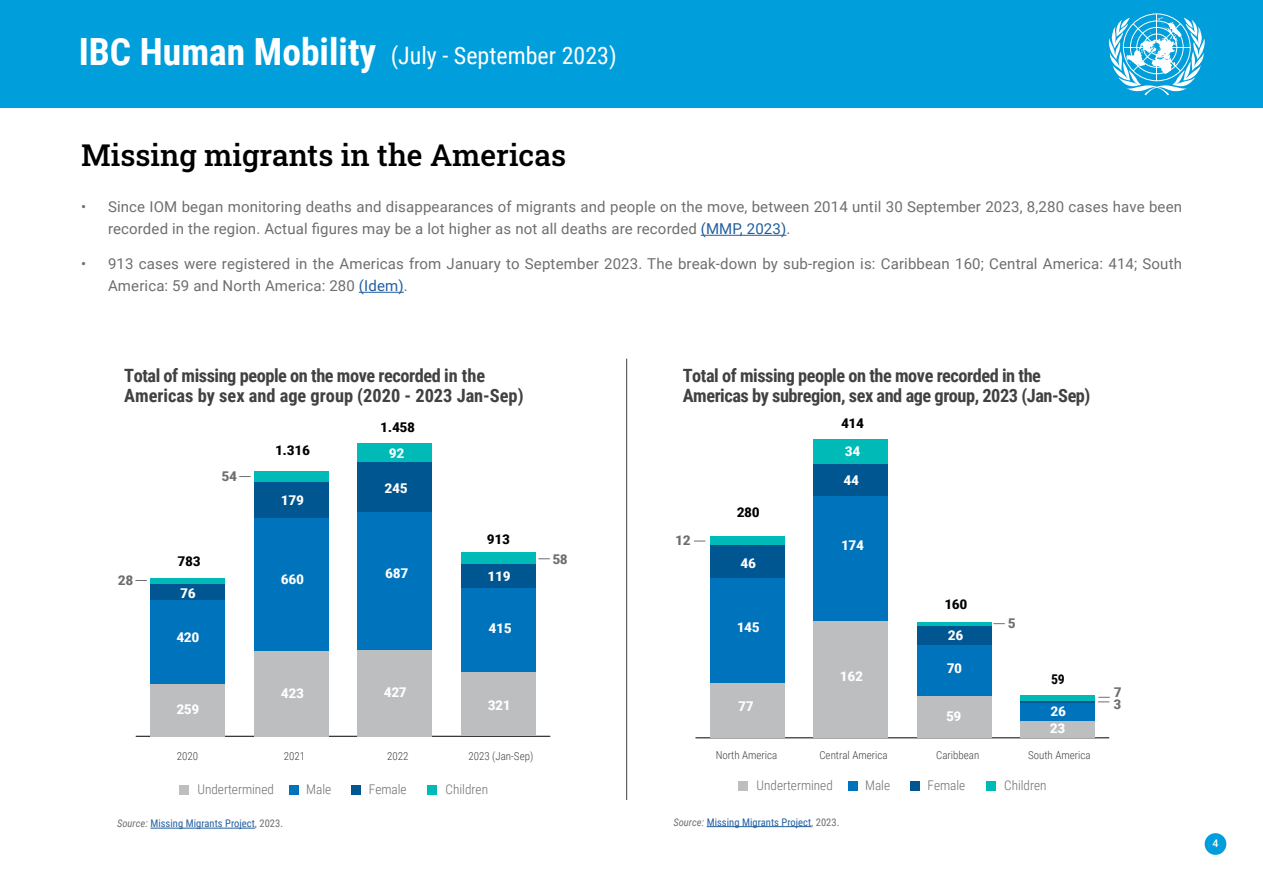
<style>
.page{position:relative;width:1263px;height:893px;background:#fff}
.page>*{position:absolute;margin:0;border:0;box-sizing:border-box;transform-origin:0 0}
.t1{font:700 37.5px "Roboto Condensed";color:#fff}
.t2{font:500 30px "Roboto Slab";color:#000}
.t3{font:24px "Roboto Condensed";color:#fff}
.t4{font:700 18.3px/20.2px "Roboto Condensed";letter-spacing:-.025em;color:#414042}
.t5{font:700 18.3px/20.2px "Roboto Condensed";color:#414042}
.t6{font:15px/22.5px "Roboto";letter-spacing:.01em;color:#6d6e71}
.t7{font:700 13.5px "Roboto Condensed";letter-spacing:-.025em;color:#fff;scale:1.18 1}
.t8{font:700 13.5px "Roboto Condensed";letter-spacing:-.025em;color:#000;scale:1.18 1}
.t9{font:700 13.5px "Roboto Condensed";color:#6d6e71;scale:1.18 1}
.t10{font:300 13.35px "Roboto Condensed";color:#6d6e71}
.t11{font:700 13.35px "Roboto Condensed";letter-spacing:-.025em;color:#fff;scale:1.18 1}
.t12{font:700 13.35px "Roboto Condensed";letter-spacing:-.025em;color:#000;scale:1.18 1}
.t13{font:700 13.35px "Roboto Condensed";color:#6d6e71;scale:1.18 1}
.t14{font:700 13.35px "Roboto Condensed";letter-spacing:-.025em;color:#000}
.t15{font:300 13.2px "Roboto Condensed";color:#6d6e71}
.t16{font:300 10.95px "Roboto Condensed";color:#414042}
.t17{font:10.5px "Roboto Condensed";letter-spacing:.005em;color:#215e9e}
.t18{font:500 10.5px "Roboto";color:#fff}
.s1{color:#215e9e}
.s2{font-style:italic;color:#6d6e71}
.s3{color:#6d6e71}
</style>
<div class="page">
<div style="left:0;top:0;width:1263px;height:107px;background:#009edb"></div>
<svg style="left:1109px;top:13px;width:96px;height:82px"></svg>
<div style="left:1205px;top:833px;width:21px;height:22px;background:#009edb;border-radius:50%"></div>
<hr style="left:701px;top:235px;width:85px;height:1px;background:#215e9e">
<hr style="left:359px;top:292px;width:45px;height:1px;background:#215e9e">
<div style="left:289px;top:785px;width:10px;height:10px;background:#0073bd"></div>
<div style="left:351px;top:785px;width:10px;height:10px;background:#005691"></div>
<div style="left:427px;top:785px;width:10px;height:10px;background:#00bab7"></div>
<div style="left:179px;top:785px;width:10px;height:10px;background:#bcbec0"></div>
<svg style="left:135px;top:580px;width:12px;height:1px"></svg>
<svg style="left:239px;top:476px;width:12px;height:1px"></svg>
<hr style="left:136px;top:736px;width:414px;height:1px;background:#000">
<div style="left:461px;top:671px;width:75px;height:65px;background:#bcbec0"></div>
<div style="left:357px;top:650px;width:75px;height:86px;background:#bcbec0"></div>
<div style="left:254px;top:651px;width:74px;height:85px;background:#bcbec0"></div>
<div style="left:150px;top:684px;width:75px;height:52px;background:#bcbec0"></div>
<div style="left:461px;top:588px;width:75px;height:83px;background:#0073bd"></div>
<div style="left:357px;top:511px;width:75px;height:139px;background:#0073bd"></div>
<div style="left:254px;top:518px;width:74px;height:133px;background:#0073bd"></div>
<div style="left:150px;top:599px;width:75px;height:85px;background:#0073bd"></div>
<div style="left:461px;top:564px;width:75px;height:24px;background:#005691"></div>
<div style="left:357px;top:462px;width:75px;height:49px;background:#005691"></div>
<div style="left:254px;top:482px;width:74px;height:36px;background:#005691"></div>
<div style="left:150px;top:584px;width:75px;height:15px;background:#005691"></div>
<div style="left:461px;top:552px;width:75px;height:12px;background:#00bab7"></div>
<div style="left:357px;top:443px;width:75px;height:19px;background:#00bab7"></div>
<div style="left:254px;top:471px;width:74px;height:11px;background:#00bab7"></div>
<div style="left:150px;top:578px;width:75px;height:6px;background:#00bab7"></div>
<svg style="left:538px;top:558px;width:12px;height:1px"></svg>
<hr style="left:695px;top:738px;width:414px;height:1px;background:#000">
<div style="left:1020px;top:721px;width:75px;height:17px;background:#bcbec0"></div>
<div style="left:917px;top:695px;width:74px;height:43px;background:#bcbec0"></div>
<div style="left:813px;top:621px;width:75px;height:117px;background:#bcbec0"></div>
<div style="left:710px;top:682px;width:74px;height:56px;background:#bcbec0"></div>
<div style="left:1020px;top:702px;width:75px;height:19px;background:#0073bd"></div>
<div style="left:917px;top:645px;width:74px;height:50px;background:#0073bd"></div>
<div style="left:813px;top:496px;width:75px;height:125px;background:#0073bd"></div>
<div style="left:710px;top:578px;width:74px;height:104px;background:#0073bd"></div>
<hr style="left:1020px;top:700px;width:75px;height:2px;background:#005691">
<div style="left:917px;top:626px;width:74px;height:19px;background:#005691"></div>
<div style="left:813px;top:464px;width:75px;height:32px;background:#005691"></div>
<div style="left:710px;top:545px;width:74px;height:33px;background:#005691"></div>
<div style="left:1020px;top:695px;width:75px;height:5px;background:#00bab7"></div>
<hr style="left:917px;top:622px;width:74px;height:4px;background:#00bab7">
<div style="left:813px;top:439px;width:75px;height:25px;background:#00bab7"></div>
<div style="left:710px;top:536px;width:74px;height:9px;background:#00bab7"></div>
<div style="left:848px;top:781px;width:9px;height:10px;background:#0073bd"></div>
<div style="left:910px;top:781px;width:10px;height:10px;background:#005691"></div>
<div style="left:986px;top:781px;width:10px;height:10px;background:#00bab7"></div>
<div style="left:738px;top:781px;width:10px;height:10px;background:#bcbec0"></div>
<svg style="left:993px;top:623px;width:12px;height:1px"></svg>
<svg style="left:1098px;top:697px;width:12px;height:6px"></svg>
<hr style="left:150px;top:828px;width:105px;height:1px;background:#215e9e">
<hr style="left:707px;top:826px;width:104px;height:1px;background:#215e9e">
<hr style="left:626px;top:359px;width:1px;height:441px;background:#414042">
<h1 class="t1" style="left:79px;top:26px;width:299px">IBC Human Mobility</h1>
<h3 class="t3" style="left:391px;top:39px;width:228px">(July - September 2023)</h3>
<h2 class="t2" style="left:81px;top:135px;width:487px">Missing migrants in the Americas</h2>
<p class="t6" style="left:108px;top:195px;width:1075px;text-indent:-27px">• Since IOM began monitoring deaths and disappearances of migrants and people on the move, between 2014 until 30 September 2023, 8,280 cases have been recorded in the region. Actual figures may be a lot higher as not all deaths are recorded <span class="s1">(MMP, 2023)</span>.</p>
<p class="t6" style="left:108px;top:252px;width:1075px;text-indent:-27px">• 913 cases were registered in the Americas from January to September 2023. The break-down by sub-region is: Caribbean 160; Central America: 414; South<br>America: 59 and North America: 280 <span class="s1">(Idem)</span>.</p>
<p class="t5" style="left:124px;top:364px;width:401px">Total of missing people on the move recorded in the<br>Americas by sex and age group (2020 - 2023 Jan-Sep)</p>
<p class="t9" style="left:118px;top:571px;width:15px">28</p>
<p class="t9" style="left:222px;top:467px;width:15px">54</p>
<p class="t8" style="left:178px;top:552px;width:21px">783</p>
<p class="t7" style="left:180px;top:583px;width:15px">76</p>
<p class="t7" style="left:176px;top:628px;width:21px">420</p>
<p class="t7" style="left:176px;top:700px;width:21px">259</p>
<p class="t8" style="left:275px;top:441px;width:31px">1.316</p>
<p class="t7" style="left:281px;top:491px;width:21px">179</p>
<p class="t7" style="left:281px;top:569px;width:21px">660</p>
<p class="t8" style="left:380px;top:418px;width:31px">1.458</p>
<p class="t7" style="left:389px;top:444px;width:15px">92</p>
<p class="t7" style="left:385px;top:479px;width:21px">245</p>
<p class="t8" style="left:487px;top:530px;width:21px">913</p>
<p class="t7" style="left:385px;top:563px;width:21px">687</p>
<p class="t7" style="left:487px;top:566px;width:21px">119</p>
<p class="t7" style="left:489px;top:619px;width:21px">415</p>
<p class="t7" style="left:281px;top:683px;width:21px">423</p>
<p class="t7" style="left:384px;top:683px;width:21px">427</p>
<p class="t7" style="left:488px;top:696px;width:21px">321</p>
<p class="t16" style="left:177px;top:749px;width:23px">2020</p>
<p class="t16" style="left:284px;top:749px;width:23px">2021</p>
<p class="t16" style="left:387px;top:749px;width:23px">2022</p>
<p class="t16" style="left:468px;top:749px;width:66px">2023 (Jan-Sep)</p>
<p class="t10" style="left:198px;top:780px;width:78px">Undertermined</p>
<p class="t10" style="left:306px;top:780px;width:27px">Male</p>
<p class="t10" style="left:369px;top:780px;width:39px">Female</p>
<p class="t10" style="left:446px;top:780px;width:44px">Children</p>
<p class="t9" style="left:552px;top:549px;width:15px">58</p>
<p class="t4" style="left:683px;top:364px;width:409px">Total of missing people on the move recorded in the<br>Americas by subregion, sex and age group, 2023 (Jan-Sep)</p>
<p class="t12" style="left:841px;top:414px;width:21px">414</p>
<p class="t11" style="left:845px;top:442px;width:15px">34</p>
<p class="t13" style="left:675px;top:531px;width:15px">12</p>
<p class="t12" style="left:737px;top:503px;width:21px">280</p>
<p class="t11" style="left:740px;top:554px;width:15px">46</p>
<p class="t11" style="left:737px;top:618px;width:21px">145</p>
<p class="t11" style="left:738px;top:697px;width:15px">77</p>
<p class="t11" style="left:844px;top:470px;width:15px">44</p>
<p class="t11" style="left:841px;top:536px;width:21px">174</p>
<p class="t11" style="left:840px;top:667px;width:21px">162</p>
<p class="t12" style="left:944px;top:595px;width:21px">160</p>
<p class="t11" style="left:948px;top:626px;width:15px">26</p>
<p class="t11" style="left:947px;top:659px;width:15px">70</p>
<p class="t11" style="left:946px;top:707px;width:15px">59</p>
<p class="t13" style="left:1008px;top:614px;width:8px">5</p>
<p class="t14" style="left:1051px;top:670px;width:15px">59</p>
<p class="t11" style="left:1050px;top:701px;width:15px">26</p>
<p class="t11" style="left:1050px;top:719px;width:15px">23</p>
<p class="t16" style="left:716px;top:747px;width:63px">North America</p>
<p class="t16" style="left:819px;top:747px;width:70px">Central America</p>
<p class="t16" style="left:936px;top:747px;width:45px">Caribbean</p>
<p class="t16" style="left:1028px;top:747px;width:64px">South America</p>
<p class="t15" style="left:756px;top:776px;width:78px">Undertermined</p>
<p class="t15" style="left:865px;top:776px;width:27px">Male</p>
<p class="t15" style="left:927px;top:776px;width:39px">Female</p>
<p class="t15" style="left:1004px;top:776px;width:44px">Children</p>
<p class="t17" style="left:117px;top:816px;width:168px"><span class="s2">Source:</span> Missing Migrants Project<span class="s3">, 2023.</span></p>
<p class="t17" style="left:673px;top:815px;width:168px"><span class="s2">Source:</span> Missing Migrants Project<span class="s3">, 2023.</span></p>
<p class="t13" style="left:1114px;top:683px;width:8px">7</p>
<p class="t13" style="left:1113px;top:695px;width:8px">3</p>
<p class="t18" style="left:1212px;top:836px;width:7px">4</p>
</div>
